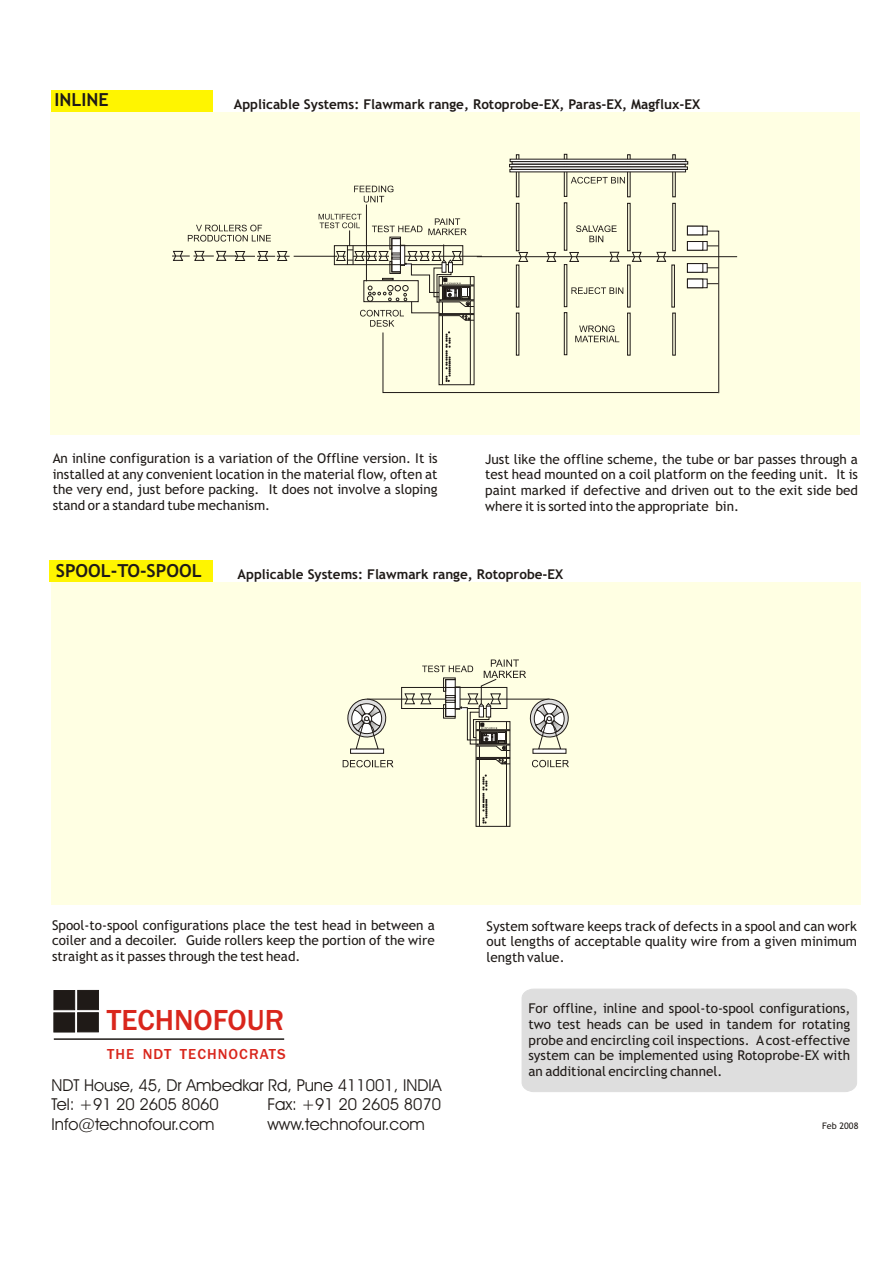
<style>
.page{position:relative;width:894px;height:1263px;background:#fff}
.page>*{position:absolute;margin:0;border:0;box-sizing:border-box;transform-origin:0 0}
.t1{font:500 30px "Franklin Gothic";color:#d9261c}
.t2{font:700 18px "Trebuchet MS";color:#1f1a17}
.t3{font:16.5px/19.8px "Avant Garde Bk BT";color:#1f1a17}
.t4{font:500 15px "Franklin Gothic";letter-spacing:.07em;color:#d9261c}
.t5{font:13.5px/15.8px "Trebuchet MS";color:#1f1a17;text-align:justify}
.t6{font:700 13.5px "Trebuchet MS";color:#1f1a17}
.t7{font:9px "Trebuchet MS";color:#1f1a17}
</style>
<div class="page">
<div style="left:50px;top:113px;width:810px;height:322px;background:#ffffe3"></div>
<div style="left:51px;top:91px;width:162px;height:21px;background:#fff500"></div>
<div style="left:516px;top:203px;width:3px;height:48px;border:1px solid #1f1a17"></div>
<div style="left:516px;top:155px;width:3px;height:42px;border:1px solid #1f1a17"></div>
<div style="left:627px;top:203px;width:3px;height:48px;border:1px solid #1f1a17"></div>
<div style="left:627px;top:155px;width:3px;height:42px;border:1px solid #1f1a17"></div>
<div style="left:564px;top:203px;width:3px;height:47px;border:1px solid #1f1a17"></div>
<div style="left:564px;top:154px;width:3px;height:43px;border:1px solid #1f1a17"></div>
<hr style="left:510px;top:159px;width:176px;height:3px;background:#fff">
<div style="left:512px;top:161px;width:176px;height:3px;background:#fff;border:1px solid #1f1a17"></div>
<div style="left:509px;top:164px;width:176px;height:3px;background:#fff;border:1px solid #1f1a17"></div>
<hr style="left:512px;top:167px;width:176px;height:3px;background:#fff">
<div style="left:510px;top:169px;width:176px;height:3px;background:#fff;border:1px solid #1f1a17"></div>
<hr style="left:294px;top:256px;width:43px;height:1px;background:#1f1a17">
<hr style="left:366px;top:205px;width:1px;height:76px;background:#1f1a17">
<hr style="left:477px;top:256px;width:260px;height:1px;background:#1f1a17">
<svg style="left:571px;top:177px;width:54px;height:7px"></svg>
<svg style="left:354px;top:186px;width:39px;height:17px"></svg>
<svg style="left:188px;top:225px;width:83px;height:17px"></svg>
<svg style="left:172px;top:251px;width:118px;height:10px"></svg>
<svg style="left:319px;top:214px;width:400px;height:180px"></svg>
<div style="left:51px;top:582px;width:810px;height:322px;background:#ffffe3"></div>
<div style="left:50px;top:560px;width:163px;height:21px;background:#fff500"></div>
<svg style="left:405px;top:694px;width:10px;height:10px"></svg>
<hr style="left:367px;top:699px;width:183px;height:1px;background:#1f1a17">
<svg style="left:343px;top:760px;width:51px;height:7px"></svg>
<hr style="left:479px;top:760px;width:1px;height:66px;background:#1f1a17">
<hr style="left:506px;top:758px;width:1px;height:68px;background:#1f1a17">
<svg style="left:483px;top:775px;width:4px;height:48px"></svg>
<div style="left:401px;top:687px;width:106px;height:22px;border:1px solid #1f1a17"></div>
<svg style="left:347px;top:698px;width:41px;height:52px"></svg>
<svg style="left:421px;top:660px;width:148px;height:107px"></svg>
<svg style="left:350px;top:749px;width:34px;height:4px"></svg>
<svg style="left:533px;top:749px;width:33px;height:4px"></svg>
<hr style="left:54px;top:1038px;width:230px;height:2px;background:#1f1a17">
<div style="left:54px;top:990px;width:21px;height:20px;background:#1f1a17;border:1px solid #1f1a17"></div>
<div style="left:78px;top:990px;width:21px;height:20px;background:#1f1a17;border:1px solid #1f1a17"></div>
<div style="left:54px;top:1013px;width:21px;height:19px;background:#1f1a17"></div>
<div style="left:77px;top:1013px;width:22px;height:19px;background:#1f1a17;border:1px solid #1f1a17"></div>
<div style="left:522px;top:989px;width:335px;height:103px;background:#dedede"></div>
<h2 class="t2" style="left:55px;top:93px;width:56px">INLINE</h2>
<p class="t6" style="left:234px;top:99px;width:468px">Applicable Systems: Flawmark range, Rotoprobe-EX, Paras-EX, Magflux-EX</p>
<p class="t5" style="left:53px;top:452px;width:387px">An inline configuration is a variation of the Offline version. It is installed at any convenient location in the material flow, often at the very end, just before packing. It does not involve a sloping stand or a standard tube mechanism.</p>
<p class="t5" style="left:485px;top:452px;width:375px">Just like the offline scheme, the tube or bar passes through a test head mounted on a coil platform on the feeding unit. It is paint marked if defective and driven out to the exit side bed where it is sorted into the appropriate bin.</p>
<h2 class="t2" style="left:56px;top:563px;width:147px">SPOOL-TO-SPOOL</h2>
<p class="t6" style="left:238px;top:569px;width:327px">Applicable Systems: Flawmark range, Rotoprobe-EX</p>
<p class="t5" style="left:52px;top:918px;width:384px">Spool-to-spool configurations place the test head in between a coiler and a decoiler. Guide rollers keep the portion of the wire straight as it passes through the test head.</p>
<p class="t5" style="left:487px;top:919px;width:372px">System software keeps track of defects in a spool and can work out lengths of acceptable quality wire from a given minimum length value.</p>
<p class="t5" style="left:528px;top:1002px;width:323px">For offline, inline and spool-to-spool configurations, two test heads can be used in tandem for rotating probe and encircling coil inspections. A cost-effective system can be implemented using Rotoprobe-EX with an additional encircling channel.</p>
<h1 class="t1" style="left:107px;top:1009px;width:179px">TECHNOFOUR</h1>
<p class="t4" style="left:107px;top:1049px;width:180px">THE NDT TECHNOCRATS</p>
<p class="t3" style="left:52px;top:1076px;width:392px">NDT House, 45, Dr Ambedkar Rd, Pune 411001, INDIA<br>Tel: +91 20 2605 8060</p>
<p class="t3" style="left:268px;top:1096px;width:175px">Fax: +91 20 2605 8070</p>
<p class="t3" style="left:52px;top:1116px;width:165px">Info@technofour.com</p>
<p class="t3" style="left:268px;top:1116px;width:159px">www.technofour.com</p>
<p class="t7" style="left:822px;top:1122px;width:38px">Feb 2008</p>
</div>
